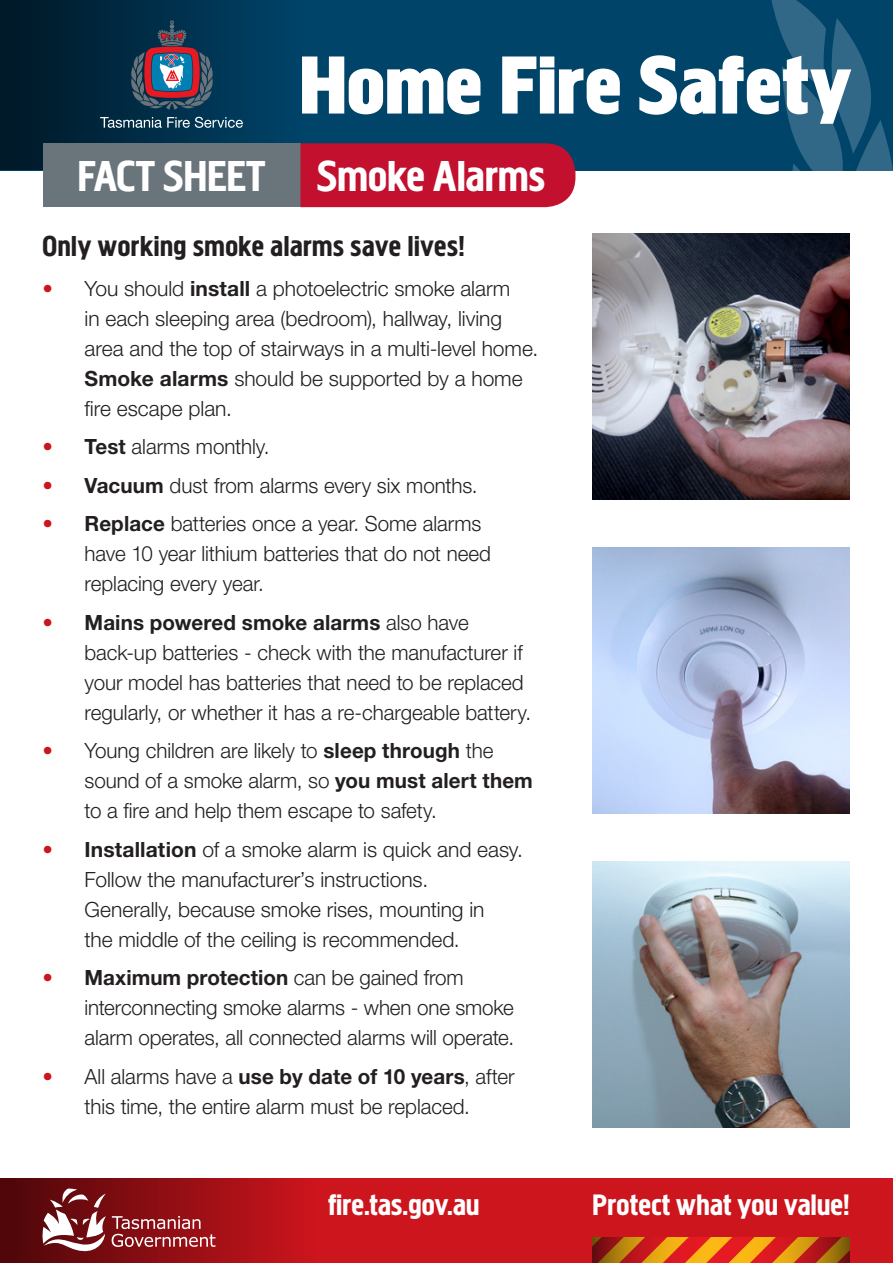
<style>
.page{position:relative;width:893px;height:1263px;background:#fff}
.page>*{position:absolute;margin:0;border:0;box-sizing:border-box;transform-origin:0 0}
.t1{font:700 85.5px "Megaphone";letter-spacing:.015em;color:#fff}
.t2{font:45px "Megaphone";letter-spacing:.005em;color:#fff}
.t3{font:30.75px "Megaphone";letter-spacing:.01em;color:#fff}
.t4{font:30px "Megaphone";letter-spacing:.02em;color:#231f20}
.t5{font:300 21px/30px "Helvetica Neue LT Std";letter-spacing:-.005em;color:#231f20}
.s1{color:#cd151d}
.s2{font-weight:700}
</style>
<div class="page">
<div style="left:0;top:0;width:893px;height:170px;background:#00446a"></div>
<div style="left:0;top:0;width:309px;height:170px;background:linear-gradient(to right,#001826,#00446a)"></div>
<svg style="left:129px;top:20px;width:86px;height:90px;background:#424b62"></svg>
<svg style="left:100px;top:117px;width:143px;height:11px;background:#486a7e"></svg>
<svg style="left:771px;top:0;width:122px;height:170px"></svg>
<div style="left:43px;top:143px;width:257px;height:64px;background:#6a747b"></div>
<div style="left:300px;top:143px;width:275px;height:64px;background:#c3102f"></div>
<div style="left:0;top:1179px;width:893px;height:84px;background:#cd151d"></div>
<div style="left:0;top:1179px;width:320px;height:84px;background:linear-gradient(to right,#4c070a,#cd151d)"></div>
<svg style="left:592px;top:1238px;width:257px;height:25px;background:#cc5817"></svg>
<img style="left:592px;top:233px;width:257px;height:266px">
<img style="left:592px;top:547px;width:257px;height:266px">
<img style="left:592px;top:861px;width:257px;height:266px">
<svg style="left:43px;top:1188px;width:63px;height:63px;background:#9e5f62"></svg>
<svg style="left:112px;top:1216px;width:103px;height:31px;background:#a84549"></svg>
<h1 class="t1" style="left:300px;top:36px;width:552px">Home Fire Safety</h1>
<h2 class="t2" style="left:78px;top:149px;width:469px">FACT SHEET Smoke Alarms</h2>
<h3 class="t4" style="left:43px;top:228px;width:424px">Only working smoke alarms save lives!</h3>
<p class="t5" style="left:85px;top:273px;width:455px;text-indent:-42px"><span class="s1">•</span> You should <span class="s2">install</span> a photoelectric smoke alarm<br>in each sleeping area (bedroom), hallway, living area and the top of stairways in a multi-level home.<br><span class="s2">Smoke alarms</span> should be supported by a home fire escape plan.</p>
<p class="t5" style="left:43px;top:431px;width:229px"><span class="s1">•</span> <span class="s2">Test</span> alarms monthly.</p>
<p class="t5" style="left:43px;top:470px;width:437px"><span class="s1">•</span> <span class="s2">Vacuum</span> dust from alarms every six months.</p>
<p class="t5" style="left:85px;top:508px;width:408px;text-indent:-42px"><span class="s1">•</span> <span class="s2">Replace</span> batteries once a year. Some alarms have 10 year lithium batteries that do not need replacing every year.</p>
<p class="t5" style="left:85px;top:607px;width:448px;text-indent:-42px"><span class="s1">•</span> <span class="s2">Mains powered smoke alarms</span> also have back-up batteries - check with the manufacturer if your model has batteries that need to be replaced regularly, or whether it has a re-chargeable battery.</p>
<p class="t5" style="left:85px;top:735px;width:450px;text-indent:-42px"><span class="s1">•</span> Young children are likely to <span class="s2">sleep through</span> the sound of a smoke alarm, so <span class="s2">you must alert them </span>to a fire and help them escape to safety.</p>
<p class="t5" style="left:85px;top:834px;width:440px;text-indent:-42px"><span class="s1">•</span> <span class="s2">Installation</span> of a smoke alarm is quick and easy.<br>Follow the manufacturer’s instructions.<br>Generally, because smoke rises, mounting in<br>the middle of the ceiling is recommended.</p>
<p class="t5" style="left:85px;top:962px;width:431px;text-indent:-42px"><span class="s1">•</span> <span class="s2">Maximum protection</span> can be gained from interconnecting smoke alarms - when one smoke alarm operates, all connected alarms will operate.</p>
<p class="t5" style="left:43px;top:1061px;width:474px;text-align:center"><span class="s1">•</span> All alarms have a <span class="s2">use by date of 10 years</span>, after this time, the entire alarm must be replaced.</p>
<h3 class="t3" style="left:328px;top:1186px;width:153px">fire.tas.gov.au</h3>
<h3 class="t3" style="left:593px;top:1186px;width:258px">Protect what you value!</h3>
</div>
